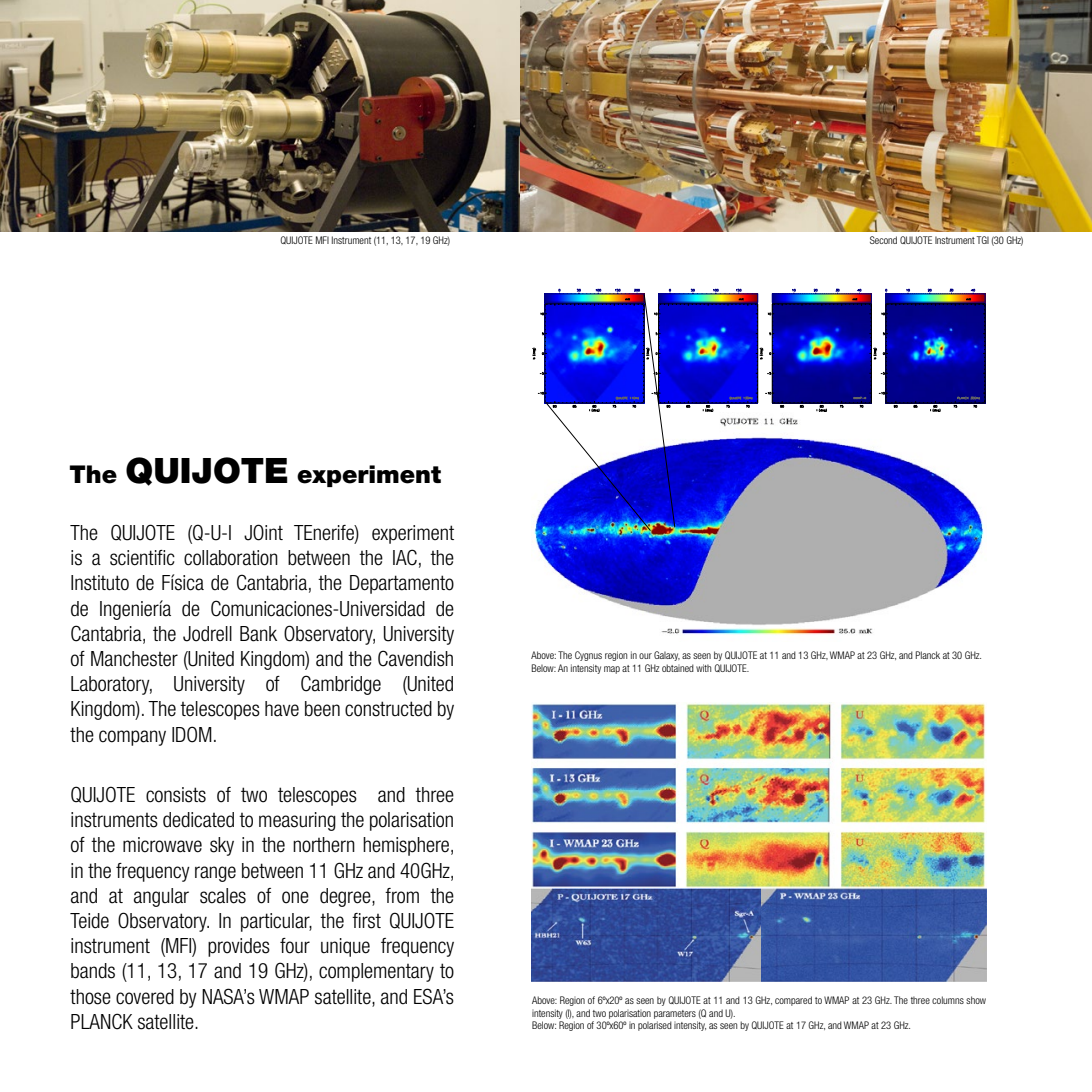
<style>
.page{position:relative;width:1092px;height:1092px;background:#fff}
.page>*{position:absolute;margin:0;border:0;box-sizing:border-box;transform-origin:0 0}
.t1{font:900 24.5px "Helvetica Neue LT Std";color:#000}
.t2{font:300 condensed 21px/25.2px "Helvetica Neue LT Std";color:#000;text-align:justify}
.t3{font:300 condensed 10.5px/12.6px "Helvetica Neue LT Std";color:#000}
.s1{font-size:35px}
</style>
<div class="page">
<img style="left:0;top:0;width:1091px;height:231px">
<img style="left:531px;top:526px;width:453px;height:109px">
<img style="left:531px;top:702px;width:454px;height:279px">
<svg style="left:532px;top:288px;width:453px;height:243px"></svg>
<p class="t3" style="left:280px;top:233px;width:171px">QUIJOTE MFI Instrument (11, 13, 17, 19 GHz)</p>
<p class="t3" style="left:869px;top:233px;width:155px">Second QUIJOTE Instrument TGI (30 GHz)</p>
<p class="t1" style="left:70px;top:460px;width:373px">The <span class="s1">QUIJOTE</span> experiment</p>
<p class="t2" style="left:71px;top:519px;width:385px">The QUIJOTE (Q-U-I JOint TEnerife) experiment is a scientific collaboration between the IAC, the Instituto de Física de Cantabria, the Departamento de Ingeniería de Comunicaciones-Universidad de Cantabria, the Jodrell Bank Observatory, University of Manchester (United Kingdom) and the Cavendish Laboratory, University of Cambridge (United Kingdom). The telescopes have been constructed by the company IDOM.</p>
<p class="t2" style="left:71px;top:781px;width:386px">QUIJOTE consists of two telescopes and three instruments dedicated to measuring the polarisation of the microwave sky in the northern hemisphere, in the frequency range between 11 GHz and 40GHz, and at angular scales of one degree, from the Teide Observatory. In particular, the first QUIJOTE instrument (MFI) provides four unique frequency bands (11, 13, 17 and 19 GHz), complementary to those covered by NASA’s WMAP satellite, and ESA’s PLANCK satellite.</p>
<p class="t3" style="left:531px;top:648px;width:452px">Above: The Cygnus region in our Galaxy, as seen by QUIJOTE at 11 and 13 GHz, WMAP at 23 GHz, and Planck at 30 GHz.<br>Below: An intensity map at 11 GHz obtained with QUIJOTE.</p>
<p class="t3" style="left:532px;top:993px;width:455px">Above: Region of 6ºx20º as seen by QUIJOTE at 11 and 13 GHz, compared to WMAP at 23 GHz. The three columns show intensity (I), and two polarisation parameters (Q and U).<br>Below: Region of 30ºx60º in polarised intensity, as seen by QUIJOTE at 17 GHz, and WMAP at 23 GHz.</p>
</div>
